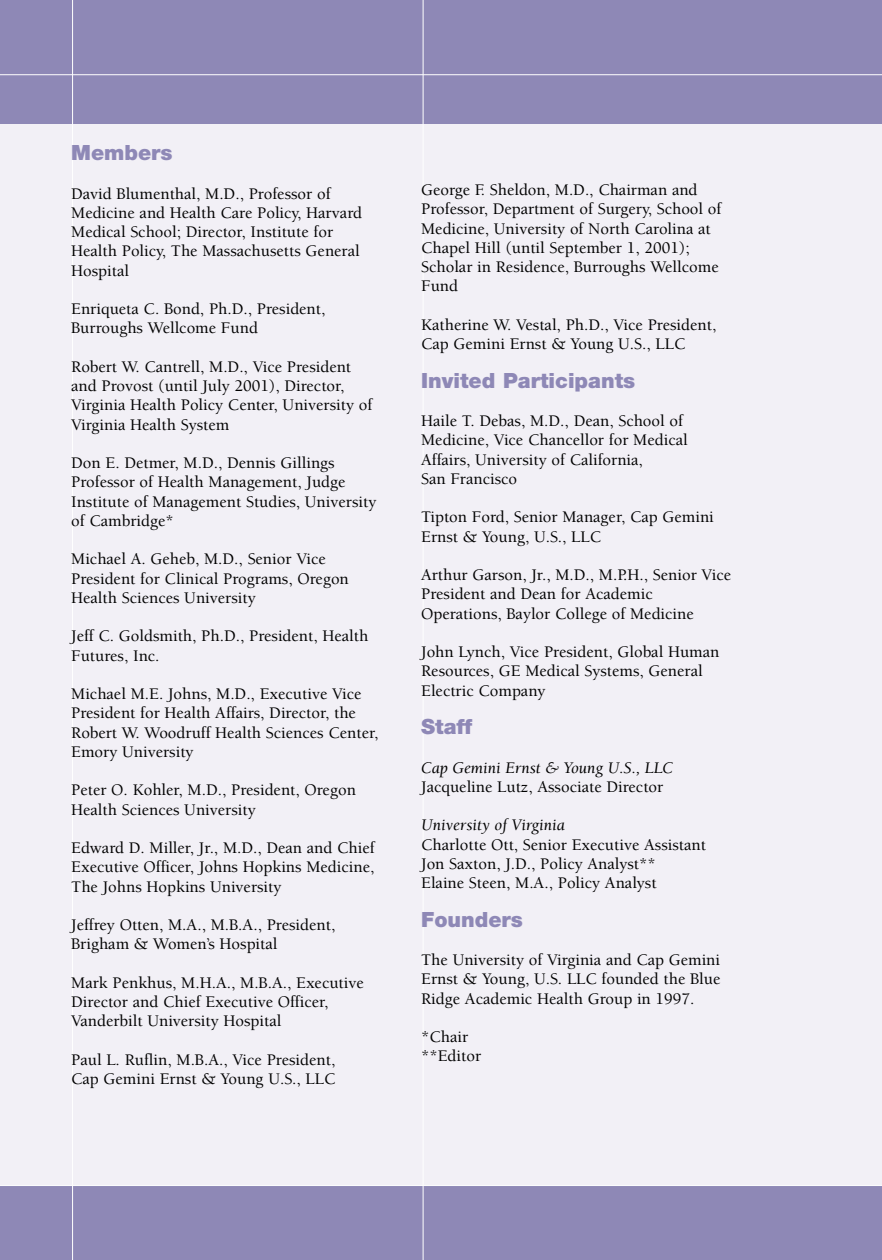
<style>
.page{position:relative;width:882px;height:1260px;background:#f2f0f6}
.page>*{position:absolute;margin:0;border:0;box-sizing:border-box;transform-origin:0 0}
.t1{font:900 21px "Helvetica Neue";color:#8e88b6}
.t2{font:500 16.62px/19.2px "Berkeley";color:#000}
.t3{font:italic 16.62px "Berkeley";color:#000}
</style>
<div class="page">
<div style="left:0;top:1186px;width:882px;height:74px;background:#8e88b6"></div>
<hr style="left:0;top:1185px;width:882px;height:1px;background:#fff">
<div style="left:0;top:0;width:882px;height:124px;background:#8e88b6"></div>
<hr style="left:423px;top:0;width:1px;height:1260px;background:#fff">
<hr style="left:0;top:74px;width:882px;height:1px;background:#fff">
<hr style="left:72px;top:0;width:1px;height:1260px;background:#fff">
<p class="t1" style="left:71px;top:145px;width:103px">Members</p>
<p class="t2" style="left:71px;top:185px;width:292px">David Blumenthal, M.D., Professor of Medicine and Health Care Policy, Harvard Medical School; Director, Institute for Health Policy, The Massachusetts General Hospital</p>
<p class="t2" style="left:71px;top:301px;width:256px">Enriqueta C. Bond, Ph.D., President,<br>Burroughs Wellcome Fund</p>
<p class="t2" style="left:71px;top:358px;width:303px">Robert W. Cantrell, M.D., Vice President and Provost (until July 2001), Director, Virginia Health Policy Center, University of Virginia Health System</p>
<p class="t2" style="left:71px;top:455px;width:307px">Don E. Detmer, M.D., Dennis Gillings Professor of Health Management, Judge Institute of Management Studies, University of Cambridge*</p>
<p class="t2" style="left:71px;top:551px;width:279px">Michael A. Geheb, M.D., Senior Vice<br>President for Clinical Programs, Oregon<br>Health Sciences University</p>
<p class="t2" style="left:71px;top:628px;width:299px">Jeff C. Goldsmith, Ph.D., President, Health<br>Futures, Inc.</p>
<p class="t2" style="left:71px;top:686px;width:309px">Michael M.E. Johns, M.D., Executive Vice President for Health Affairs, Director, the Robert W. Woodruff Health Sciences Center, Emory University</p>
<p class="t2" style="left:71px;top:782px;width:286px">Peter O. Kohler, M.D., President, Oregon<br>Health Sciences University</p>
<p class="t2" style="left:71px;top:840px;width:305px;text-align:justify">Edward D. Miller, Jr., M.D., Dean and Chief Executive Officer, Johns Hopkins Medicine, The Johns Hopkins University</p>
<p class="t2" style="left:71px;top:917px;width:266px">Jeffrey Otten, M.A., M.B.A., President,<br>Brigham &amp; Women’s Hospital</p>
<p class="t2" style="left:71px;top:974px;width:294px">Mark Penkhus, M.H.A., M.B.A., Executive<br>Director and Chief Executive Officer,<br>Vanderbilt University Hospital</p>
<p class="t2" style="left:71px;top:1051px;width:266px">Paul L. Ruflin, M.B.A., Vice President,<br>Cap Gemini Ernst &amp; Young U.S., LLC</p>
<p class="t2" style="left:421px;top:182px;width:302px">George F. Sheldon, M.D., Chairman and Professor, Department of Surgery, School of Medicine, University of North Carolina at Chapel Hill (until September 1, 2001); Scholar in Residence, Burroughs Wellcome Fund</p>
<p class="t2" style="left:421px;top:317px;width:297px">Katherine W. Vestal, Ph.D., Vice President,<br>Cap Gemini Ernst &amp; Young U.S., LLC</p>
<p class="t1" style="left:421px;top:373px;width:216px">Invited Participants</p>
<p class="t2" style="left:421px;top:413px;width:268px">Haile T. Debas, M.D., Dean, School of<br>Medicine, Vice Chancellor for Medical<br>Affairs, University of California,<br>San Francisco</p>
<p class="t2" style="left:421px;top:509px;width:294px">Tipton Ford, Senior Manager, Cap Gemini<br>Ernst &amp; Young, U.S., LLC</p>
<p class="t2" style="left:421px;top:567px;width:311px">Arthur Garson, Jr., M.D., M.P.H., Senior Vice<br>President and Dean for Academic<br>Operations, Baylor College of Medicine</p>
<p class="t2" style="left:421px;top:644px;width:300px">John Lynch, Vice President, Global Human<br>Resources, GE Medical Systems, General<br>Electric Company</p>
<p class="t1" style="left:421px;top:719px;width:53px">Staff</p>
<p class="t3" style="left:421px;top:761px;width:254px">Cap Gemini Ernst &amp; Young U.S., LLC</p>
<p class="t2" style="left:421px;top:779px;width:244px">Jacqueline Lutz, Associate Director</p>
<p class="t3" style="left:421px;top:819px;width:145px">University of Virginia</p>
<p class="t2" style="left:421px;top:836px;width:286px">Charlotte Ott, Senior Executive Assistant<br>Jon Saxton, J.D., Policy Analyst**<br>Elaine Steen, M.A., Policy Analyst</p>
<p class="t1" style="left:421px;top:912px;width:103px">Founders</p>
<p class="t2" style="left:421px;top:952px;width:301px;text-align:justify">The University of Virginia and Cap Gemini Ernst &amp; Young, U.S. LLC founded the Blue Ridge Academic Health Group in 1997.</p>
<p class="t2" style="left:421px;top:1029px;width:62px">*Chair **Editor</p>
</div>
